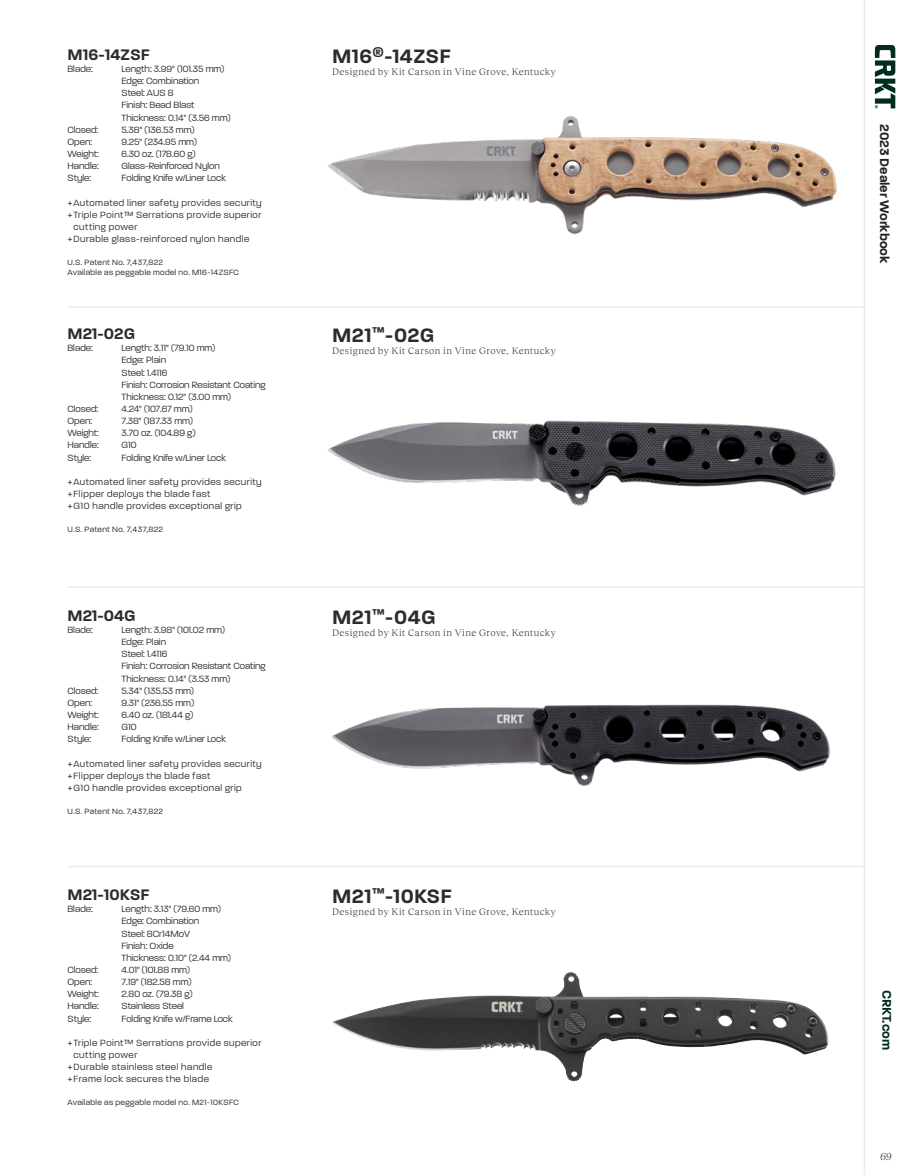
<style>
.page{position:relative;width:905px;height:1175px;background:#fff}
.page>*{position:absolute;margin:0;border:0;box-sizing:border-box;transform-origin:0 0}
.t1{font:600 21px "Paralucent";letter-spacing:.015em;color:#2c2c2b}
.t2{font:600 16.5px "Paralucent";color:#2c2c2b}
.t3{font:600 13.5px "Paralucent";color:#242021}
.t4{font:600 13.5px "Paralucent";color:#002e1c}
.t5{font:italic 10.5px "Reckless Neue";color:#374938}
.t6{font:300 9.75px/12.1px "Paralucent";color:#2c2c2b}
.t7{font:300 9.75px/12.1px "Paralucent";letter-spacing:.05em;color:#2c2c2b}
.t8{font:300 9.75px "Reckless Neue";letter-spacing:.04em;color:#242021}
.t9{font:300 8.25px/10.5px "Paralucent";letter-spacing:.045em;color:#242021}
.s1{font-family:"DIN Next LT Pro";font-weight:400}
</style>
<div class="page">
<hr style="left:67px;top:306px;width:797px;height:2px;background:#edebe6">
<hr style="left:67px;top:586px;width:797px;height:2px;background:#edebe6">
<hr style="left:67px;top:866px;width:797px;height:1px;background:#edebe6">
<svg style="left:874px;top:45px;width:21px;height:63px"></svg>
<hr style="left:863px;top:0;width:2px;height:1174px;background:#edebe6">
<img style="left:327px;top:115px;width:510px;height:120px">
<img style="left:328px;top:420px;width:508px;height:86px">
<img style="left:332px;top:704px;width:499px;height:83px">
<img style="left:332px;top:972px;width:496px;height:110px">
<h2 class="t2" style="left:68px;top:44px;width:84px">M16-14ZSF</h2>
<p class="t6" style="left:68px;top:63px;width:27px">Blade:</p>
<p class="t6" style="left:121px;top:63px;width:111px">Length: 3.99" (101.35 mm)<br>Edge: Combination<br>Steel: AUS 8<br>Finish: Bead Blast<br>Thickness: 0.14" (3.56 mm)</p>
<p class="t6" style="left:68px;top:123px;width:32px">Closed:</p>
<p class="t6" style="left:121px;top:123px;width:75px">5.38" (136.53 mm)</p>
<p class="t6" style="left:68px;top:136px;width:26px">Open:</p>
<p class="t6" style="left:121px;top:136px;width:77px">9.25" (234.95 mm)</p>
<p class="t6" style="left:68px;top:148px;width:33px">Weight:</p>
<p class="t6" style="left:121px;top:148px;width:76px">6.30 oz. (178.60 g)</p>
<p class="t6" style="left:68px;top:160px;width:33px">Handle:</p>
<p class="t6" style="left:121px;top:160px;width:100px">Glass-Reinforced Nylon</p>
<p class="t6" style="left:68px;top:172px;width:25px">Style:</p>
<p class="t6" style="left:121px;top:172px;width:106px">Folding Knife w/Liner Lock</p>
<p class="t7" style="left:68px;top:196px;width:196px"><span class="s1">+</span>Automated liner safety provides security</p>
<p class="t7" style="left:68px;top:208px;width:195px"><span class="s1">+</span>Triple Point™ Serrations provide superior</p>
<p class="t7" style="left:73px;top:221px;width:65px">cutting power</p>
<p class="t7" style="left:68px;top:233px;width:183px"><span class="s1">+</span>Durable glass-reinforced nylon handle</p>
<p class="t9" style="left:68px;top:257px;width:173px">U.S. Patent No. 7,437,822<br>Available as peggable model no. M16-14ZSFC</p>
<h2 class="t2" style="left:67px;top:324px;width:69px">M21-02G</h2>
<p class="t6" style="left:67px;top:342px;width:27px">Blade:</p>
<p class="t6" style="left:121px;top:342px;width:146px">Length: 3.11" (79.10 mm)<br>Edge: Plain<br>Steel: 1.4116<br>Finish: Corrosion Resistant Coating<br>Thickness: 0.12" (3.00 mm)</p>
<p class="t6" style="left:67px;top:403px;width:32px">Closed:</p>
<p class="t6" style="left:121px;top:403px;width:73px">4.24" (107.67 mm)</p>
<p class="t6" style="left:67px;top:415px;width:26px">Open:</p>
<p class="t6" style="left:121px;top:415px;width:73px">7.38" (187.33 mm)</p>
<p class="t6" style="left:67px;top:427px;width:33px">Weight:</p>
<p class="t6" style="left:121px;top:427px;width:76px">3.70 oz. (104.89 g)</p>
<p class="t6" style="left:67px;top:439px;width:33px">Handle:</p>
<p class="t6" style="left:121px;top:439px;width:17px">G10</p>
<p class="t6" style="left:67px;top:451px;width:25px">Style:</p>
<p class="t6" style="left:121px;top:451px;width:106px">Folding Knife w/Liner Lock</p>
<p class="t7" style="left:67px;top:475px;width:196px"><span class="s1">+</span>Automated liner safety provides security <span class="s1">+</span>Flipper deploys the blade fast<br><span class="s1">+</span>G10 handle provides exceptional grip</p>
<p class="t9" style="left:67px;top:524px;width:97px">U.S. Patent No. 7,437,822</p>
<h2 class="t2" style="left:67px;top:605px;width:70px">M21-04G</h2>
<p class="t6" style="left:67px;top:623px;width:27px">Blade:</p>
<p class="t6" style="left:121px;top:623px;width:146px">Length: 3.98" (101.02 mm)<br>Edge: Plain<br>Steel: 1.4116<br>Finish: Corrosion Resistant Coating<br>Thickness: 0.14" (3.53 mm)</p>
<p class="t6" style="left:67px;top:684px;width:32px">Closed:</p>
<p class="t6" style="left:121px;top:684px;width:74px">5.34" (135.53 mm)</p>
<p class="t6" style="left:67px;top:696px;width:26px">Open:</p>
<p class="t6" style="left:121px;top:696px;width:74px">9.31" (236.55 mm)</p>
<p class="t6" style="left:67px;top:708px;width:33px">Weight:</p>
<p class="t6" style="left:121px;top:708px;width:73px">6.40 oz. (181.44 g)</p>
<p class="t6" style="left:67px;top:721px;width:33px">Handle:</p>
<p class="t6" style="left:121px;top:721px;width:17px">G10</p>
<p class="t6" style="left:67px;top:733px;width:25px">Style:</p>
<p class="t6" style="left:121px;top:733px;width:106px">Folding Knife w/Liner Lock</p>
<p class="t7" style="left:67px;top:757px;width:196px"><span class="s1">+</span>Automated liner safety provides security <span class="s1">+</span>Flipper deploys the blade fast<br><span class="s1">+</span>G10 handle provides exceptional grip</p>
<p class="t9" style="left:67px;top:805px;width:97px">U.S. Patent No. 7,437,822</p>
<h2 class="t2" style="left:67px;top:884px;width:83px">M21-10KSF</h2>
<p class="t6" style="left:67px;top:903px;width:27px">Blade:</p>
<p class="t6" style="left:121px;top:903px;width:111px">Length: 3.13" (79.60 mm)<br>Edge: Combination<br>Steel: 8Cr14MoV<br>Finish: Oxide<br>Thickness: 0.10" (2.44 mm)</p>
<p class="t6" style="left:67px;top:963px;width:32px">Closed:</p>
<p class="t6" style="left:121px;top:963px;width:70px">4.01" (101.88 mm)</p>
<p class="t6" style="left:67px;top:975px;width:26px">Open:</p>
<p class="t6" style="left:121px;top:975px;width:72px">7.19" (182.58 mm)</p>
<p class="t6" style="left:67px;top:988px;width:33px">Weight:</p>
<p class="t6" style="left:121px;top:988px;width:73px">2.80 oz. (79.38 g)</p>
<p class="t6" style="left:67px;top:1000px;width:33px">Handle:</p>
<p class="t6" style="left:121px;top:1000px;width:64px">Stainless Steel</p>
<p class="t6" style="left:67px;top:1012px;width:25px">Style:</p>
<p class="t6" style="left:121px;top:1012px;width:113px">Folding Knife w/Frame Lock</p>
<p class="t7" style="left:67px;top:1036px;width:195px"><span class="s1">+</span>Triple Point™ Serrations provide superior</p>
<p class="t7" style="left:73px;top:1048px;width:65px">cutting power</p>
<p class="t7" style="left:67px;top:1061px;width:146px"><span class="s1">+</span>Durable stainless steel handle</p>
<p class="t7" style="left:67px;top:1073px;width:143px"><span class="s1">+</span>Frame lock secures the blade</p>
<p class="t9" style="left:67px;top:1097px;width:173px">Available as peggable model no. M21-10KSFC</p>
<h1 class="t1" style="left:332px;top:44px;width:120px">M16<sup>®</sup>-14ZSF</h1>
<p class="t8" style="left:332px;top:65px;width:225px">Designed by Kit Carson in Vine Grove, Kentucky</p>
<h1 class="t1" style="left:332px;top:323px;width:104px">M21<sup>™</sup>-02G</h1>
<p class="t8" style="left:332px;top:344px;width:225px">Designed by Kit Carson in Vine Grove, Kentucky</p>
<h1 class="t1" style="left:332px;top:604px;width:105px">M21<sup>™</sup>-04G</h1>
<p class="t8" style="left:332px;top:625px;width:225px">Designed by Kit Carson in Vine Grove, Kentucky</p>
<h1 class="t1" style="left:332px;top:884px;width:121px">M21<sup>™</sup>-10KSF</h1>
<p class="t8" style="left:332px;top:905px;width:225px">Designed by Kit Carson in Vine Grove, Kentucky</p>
<h3 class="t3" style="left:892px;top:124px;width:141px;rotate:90deg">2023 Dealer Workbook</h3>
<h3 class="t4" style="left:895px;top:989px;width:61px;rotate:90deg">CRKT.com</h3>
<p class="t5" style="left:880px;top:1148px;width:13px">69</p>
</div>
